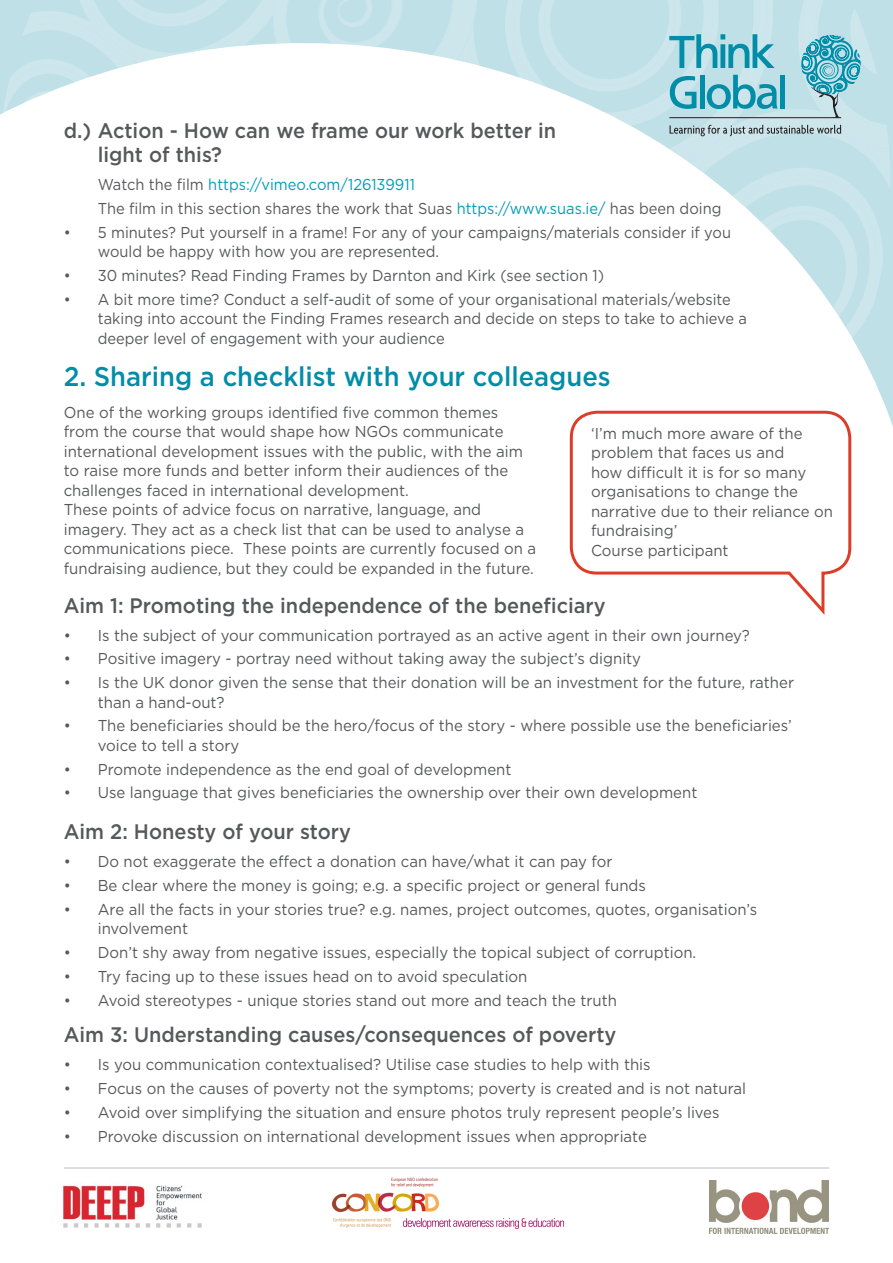
<style>
.page{position:relative;width:893px;height:1263px;background:#fff}
.page>*{position:absolute;margin:0;border:0;box-sizing:border-box;transform-origin:0 0}
.subs{font:500 27px "Gotham";color:#008da8;scale:.95 1}
.subs-2{font:500 21px/24px "Gotham";color:#57585a;scale:.95 1}
.Paragraph_Style_1{font:15.75px/19.5px "Gotham";color:#57585a;scale:.95 1}
.Paragraph_Style_1-2{font:15.75px/19.5px "Gotham";color:#57585a;scale:.93 1}
.Paragraph_Style_1-3{font:15.75px "Gotham";color:#009cb5;scale:.93 1}
.s1{color:#57585a}
.s2{color:#009cb5}
</style>
<div class="page">
<svg style="left:477px;top:0;width:192px;height:27px;background:#c1e0e8"></svg>
<svg style="left:73px;top:0;width:404px;height:27px;background:#c4e2e9"></svg>
<svg style="left:0;top:27px;width:893px;height:400px"></svg>
<svg style="left:669px;top:0;width:220px;height:152px;background:#a7d2dc"></svg>
<svg style="left:568px;top:409px;width:285px;height:206px"></svg>
<hr style="left:64px;top:1167px;width:765px;height:2px;background:#d1d2d4">
<img style="left:63px;top:1185px;width:139px;height:43px">
<img style="left:331px;top:1177px;width:234px;height:53px">
<img style="left:709px;top:1180px;width:119px;height:53px">
<p class="subs-2" style="left:98px;top:118px;width:484px;text-indent:-34px">d.) Action - How can we frame our work better in light of this?</p>
<p class="Paragraph_Style_1-3" style="left:98px;top:174px;width:342px"><span class="s1">Watch the film</span> https://vimeo.com/126139911</p>
<p class="Paragraph_Style_1-2" style="left:98px;top:198px;width:672px">The film in this section shares the work that Suas <span class="s2">https://www.suas.ie/</span> has been doing</p>
<p class="Paragraph_Style_1-2" style="left:98px;top:222px;width:682px;text-indent:-34px">• 5 minutes? Put yourself in a frame! For any of your campaigns/materials consider if you would be happy with how you are represented.</p>
<p class="Paragraph_Style_1-2" style="left:64px;top:265px;width:582px">• 30 minutes? Read Finding Frames by Darnton and Kirk (see section 1)</p>
<p class="Paragraph_Style_1-2" style="left:98px;top:289px;width:699px;text-indent:-34px">• A bit more time? Conduct a self-audit of some of your organisational materials/website taking into account the Finding Frames research and decide on steps to take to achieve a deeper level of engagement with your audience</p>
<p class="subs" style="left:64px;top:359px;width:577px">2. Sharing a checklist with your colleagues</p>
<p class="Paragraph_Style_1" style="left:64px;top:402px;width:485px">One of the working groups identified five common themes from the course that would shape how NGOs communicate international development issues with the public, with the aim to raise more funds and better inform their audiences of the challenges faced in international development.</p>
<p class="Paragraph_Style_1" style="left:64px;top:499px;width:499px">These points of advice focus on narrative, language, and imagery. They act as a check list that can be used to analyse a communications piece. These points are currently focused on a fundraising audience, but they could be expanded in the future.</p>
<p class="Paragraph_Style_1" style="left:591px;top:423px;width:256px">‘I’m much more aware of the problem that faces us and<br>how difficult it is for so many organisations to change the narrative due to their reliance on fundraising’</p>
<p class="Paragraph_Style_1" style="left:591px;top:540px;width:146px">Course participant</p>
<p class="subs-2" style="left:64px;top:593px;width:572px">Aim 1: Promoting the independence of the beneficiary</p>
<p class="Paragraph_Style_1" style="left:64px;top:625px;width:724px">• Is the subject of your communication portrayed as an active agent in their own journey?</p>
<p class="Paragraph_Style_1" style="left:64px;top:649px;width:609px">• Positive imagery - portray need without taking away the subject’s dignity</p>
<p class="Paragraph_Style_1" style="left:98px;top:672px;width:734px;text-indent:-34px">• Is the UK donor given the sense that their donation will be an investment for the future, rather than a hand-out?</p>
<p class="Paragraph_Style_1" style="left:98px;top:716px;width:732px;text-indent:-34px">• The beneficiaries should be the hero/focus of the story - where possible use the beneficiaries’ voice to tell a story</p>
<p class="Paragraph_Style_1" style="left:64px;top:759px;width:473px">• Promote independence as the end goal of development</p>
<p class="Paragraph_Style_1" style="left:64px;top:783px;width:668px">• Use language that gives beneficiaries the ownership over their own development</p>
<p class="subs-2" style="left:64px;top:820px;width:304px">Aim 2: Honesty of your story</p>
<p class="Paragraph_Style_1" style="left:64px;top:852px;width:579px">• Do not exaggerate the effect a donation can have/what it can pay for</p>
<p class="Paragraph_Style_1" style="left:64px;top:875px;width:614px">• Be clear where the money is going; e.g. a specific project or general funds</p>
<p class="Paragraph_Style_1" style="left:98px;top:899px;width:696px;text-indent:-34px">• Are all the facts in your stories true? e.g. names, project outcomes, quotes, organisation’s involvement</p>
<p class="Paragraph_Style_1" style="left:64px;top:942px;width:667px">• Don’t shy away from negative issues, especially the topical subject of corruption.</p>
<p class="Paragraph_Style_1" style="left:64px;top:966px;width:490px">• Try facing up to these issues head on to avoid speculation</p>
<p class="Paragraph_Style_1" style="left:64px;top:990px;width:584px">• Avoid stereotypes - unique stories stand out more and teach the truth</p>
<p class="subs-2" style="left:64px;top:1023px;width:583px">Aim 3: Understanding causes/consequences of poverty</p>
<p class="Paragraph_Style_1" style="left:64px;top:1055px;width:619px">• Is you communication contextualised? Utilise case studies to help with this</p>
<p class="Paragraph_Style_1" style="left:64px;top:1078px;width:720px">• Focus on the causes of poverty not the symptoms; poverty is created and is not natural</p>
<p class="Paragraph_Style_1" style="left:64px;top:1102px;width:692px">• Avoid over simplifying the situation and ensure photos truly represent people’s lives</p>
<p class="Paragraph_Style_1" style="left:64px;top:1126px;width:615px">• Provoke discussion on international development issues when appropriate</p>
</div>
